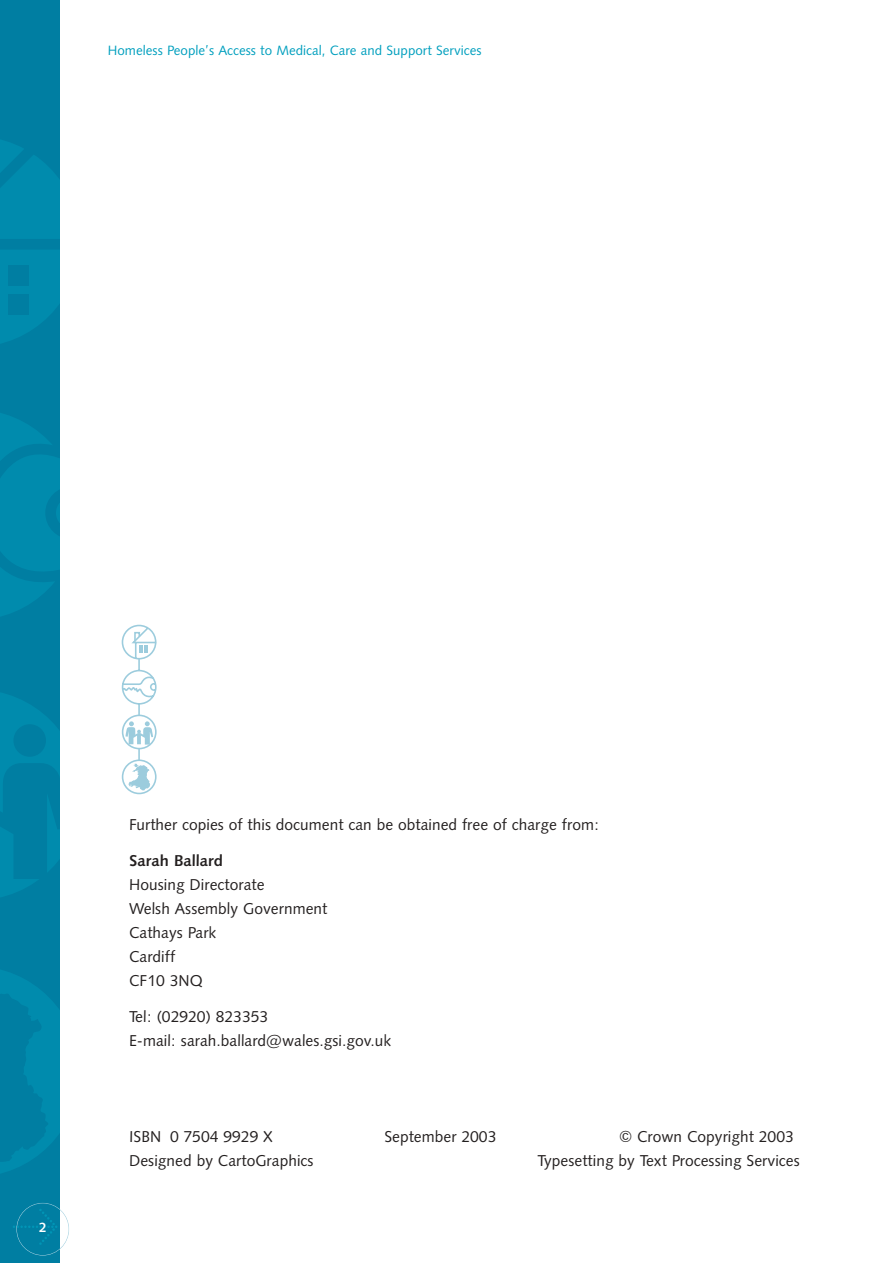
<style>
.page{position:relative;width:893px;height:1263px;background:#fff}
.page>*{position:absolute;margin:0;border:0;box-sizing:border-box;transform-origin:0 0}
.t1{font:15.75px/24px "Humanist 531 BT Roman A";color:#231f1f}
.t2{font:15.75px "Humanist 531 BT Bold A";color:#231f1f}
.t3{font:13.5px "Humanist 531 BT Roman A";color:#009fbe}
.t4{font:13.5px "Humanist 531 BT Bold A";color:#fff}
</style>
<div class="page">
<div style="left:1px;top:1px;width:59px;height:1260px;background:#007ea2"></div>
<svg style="left:1px;top:140px;width:59px;height:203px"></svg>
<svg style="left:1px;top:693px;width:59px;height:204px"></svg>
<div style="left:13px;top:724px;width:33px;height:32px;background:#007ea2;border-radius:50%"></div>
<svg style="left:1px;top:970px;width:59px;height:203px"></svg>
<svg style="left:1px;top:413px;width:59px;height:203px"></svg>
<svg style="left:13px;top:1208px;width:44px;height:36px"></svg>
<div style="left:16px;top:1202px;width:53px;height:53px;border:1px solid #9fcede;border-radius:50%"></div>
<div style="left:122px;top:759px;width:34px;height:35px;border:2px solid #9cccdd;border-radius:50%"></div>
<svg style="left:121px;top:624px;width:36px;height:166px"></svg>
<p class="t3" style="left:108px;top:45px;width:375px">Homeless People’s Access to Medical, Care and Support Services</p>
<p class="t4" style="left:39px;top:1221px;width:9px">2</p>
<p class="t1" style="left:129px;top:814px;width:471px">Further copies of this document can be obtained free of charge from:</p>
<p class="t2" style="left:129px;top:854px;width:95px">Sarah Ballard</p>
<p class="t1" style="left:129px;top:874px;width:200px">Housing Directorate<br>Welsh Assembly Government<br>Cathays Park<br>Cardiff<br>CF10 3NQ</p>
<p class="t1" style="left:129px;top:1006px;width:264px">Tel: (02920) 823353<br>E-mail: sarah.ballard@wales.gsi.gov.uk</p>
<p class="t1" style="left:129px;top:1126px;width:145px">ISBN 0 7504 9929 X</p>
<p class="t1" style="left:384px;top:1126px;width:114px">September 2003</p>
<p class="t1" style="left:619px;top:1126px;width:176px">© Crown Copyright 2003</p>
<p class="t1" style="left:129px;top:1150px;width:186px">Designed by CartoGraphics</p>
<p class="t1" style="left:537px;top:1150px;width:264px">Typesetting by Text Processing Services</p>
</div>
